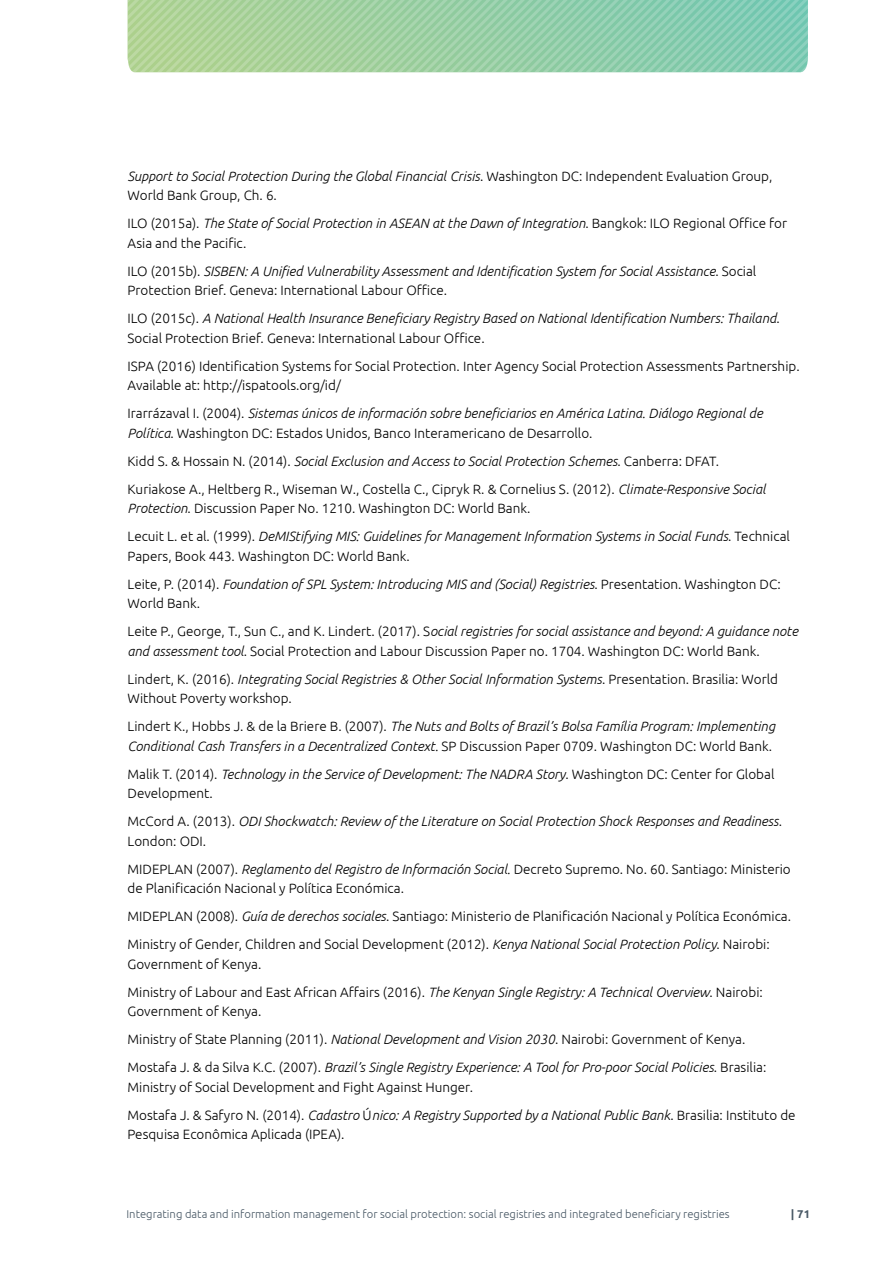
<style>
.page{position:relative;width:893px;height:1263px;background:#fff}
.page>*{position:absolute;margin:0;border:0;box-sizing:border-box;transform-origin:0 0}
.body_text{font:300 13.5px/19.5px "Ubuntu";color:#000}
.body_text-2{font:italic 300 13.5px/19.5px "Ubuntu";color:#000}
.t1{font:300 11.25px "Ubuntu";color:#485865}
.t2{font:700 11.25px "Ubuntu";color:#485865}
.s1{font-style:italic}
.s2{font-style:normal}
</style>
<div class="page">
<svg style="left:128px;top:0;width:680px;height:72px;background:#9acfa6"></svg>
<p class="body_text" style="left:128px;top:166px;width:646px"><span class="s1">Support to Social Protection During the Global Financial Crisis</span>. Washington DC: Independent Evaluation Group,<br>World Bank Group, Ch. 6.</p>
<p class="body_text" style="left:128px;top:213px;width:661px">ILO (2015a). <span class="s1">The State of Social Protection in ASEAN at the Dawn of Integration</span>. Bangkok: ILO Regional Office for<br>Asia and the Pacific.</p>
<p class="body_text-2" style="left:128px;top:261px;width:630px"><span class="s2">ILO (2015b).</span> SISBEN: A Unified Vulnerability Assessment and Identification System for Social Assistance<span class="s2">. Social<br>Protection Brief. Geneva: International Labour Office.</span></p>
<p class="body_text-2" style="left:128px;top:308px;width:654px"><span class="s2">ILO (2015c).</span> A National Health Insurance Beneficiary Registry Based on National Identification Numbers: Thailand<span class="s2">.<br>Social Protection Brief. Geneva: International Labour Office.</span></p>
<p class="body_text" style="left:128px;top:356px;width:674px">ISPA (2016) Identification Systems for Social Protection. Inter Agency Social Protection Assessments Partnership.<br>Available at: http://ispatools.org/id/</p>
<p class="body_text-2" style="left:128px;top:403px;width:637px"><span class="s2">Irarrázaval I. (2004).</span> Sistemas únicos de información sobre beneficiarios en América Latina. Diálogo Regional de<br>Política<span class="s2">. Washington DC: Estados Unidos, Banco Interamericano de Desarrollo.</span></p>
<p class="body_text-2" style="left:128px;top:451px;width:593px"><span class="s2">Kidd S. &amp; Hossain N. (2014).</span> Social Exclusion and Access to Social Protection Schemes<span class="s2">. Canberra: DFAT.</span></p>
<p class="body_text" style="left:128px;top:479px;width:640px">Kuriakose A., Heltberg R., Wiseman W., Costella C., Cipryk R. &amp; Cornelius S. (2012). <span class="s1">Climate-Responsive Social<br>Protection</span>. Discussion Paper No. 1210. Washington DC: World Bank.</p>
<p class="body_text-2" style="left:128px;top:526px;width:664px"><span class="s2">Lecuit L. et al. (1999).</span> DeMIStifying MIS: Guidelines for Management Information Systems in Social Funds<span class="s2">. Technical<br>Papers, Book 443. Washington DC: World Bank.</span></p>
<p class="body_text-2" style="left:128px;top:574px;width:655px"><span class="s2">Leite, P. (2014).</span> Foundation of SPL System: Introducing MIS and (Social) Registries<span class="s2">. Presentation. Washington DC:<br>World Bank.</span></p>
<p class="body_text" style="left:128px;top:621px;width:672px">Leite P., George, T., Sun C., and K. Lindert. (2017). S<span class="s1">ocial registries for social assistance and beyond: A guidance note and assessment tool</span>. Social Protection and Labour Discussion Paper no. 1704. Washington DC: World Bank.</p>
<p class="body_text" style="left:128px;top:669px;width:652px">Lindert, K. (2016). <span class="s1">Integrating Social Registries &amp; Other Social Information Systems</span>. Presentation. Brasilia: World<br>Without Poverty workshop.</p>
<p class="body_text-2" style="left:128px;top:716px;width:649px"><span class="s2">Lindert K., Hobbs J. &amp; de la Briere B. (2007).</span> The Nuts and Bolts of Brazil’s Bolsa Família Program: Implementing<br>Conditional Cash Transfers in a Decentralized Context. <span class="s2">SP Discussion Paper 0709. Washington DC: World Bank.</span></p>
<p class="body_text" style="left:128px;top:764px;width:648px">Malik T. (2014). <span class="s1">Technology in the Service of Development: The NADRA Story</span>. Washington DC: Center for Global<br>Development.</p>
<p class="body_text-2" style="left:128px;top:811px;width:656px"><span class="s2">McCord A. (2013).</span> ODI Shockwatch: Review of the Literature on Social Protection Shock Responses and Readiness<span class="s2">.<br>London: ODI.</span></p>
<p class="body_text" style="left:128px;top:859px;width:665px">MIDEPLAN (2007). <span class="s1">Reglamento del Registro de Información Social.</span> Decreto Supremo. No. 60. Santiago: Ministerio de Planificación Nacional y Política Económica.</p>
<p class="body_text" style="left:128px;top:906px;width:665px">MIDEPLAN (2008). <span class="s1">Guía de derechos sociales</span>. Santiago: Ministerio de Planificación Nacional y Política Económica.</p>
<p class="body_text" style="left:128px;top:934px;width:644px">Ministry of Gender, Children and Social Development (2012). <span class="s1">Kenya National Social Protection Policy</span>. Nairobi:<br>Government of Kenya.</p>
<p class="body_text" style="left:128px;top:982px;width:637px">Ministry of Labour and East African Affairs (2016). <span class="s1">The Kenyan Single Registry: A Technical Overview</span>. Nairobi:<br>Government of Kenya.</p>
<p class="body_text" style="left:128px;top:1029px;width:619px">Ministry of State Planning (2011). <span class="s1">National Development and Vision 2030</span>. Nairobi: Government of Kenya.</p>
<p class="body_text" style="left:128px;top:1057px;width:640px">Mostafa J. &amp; da Silva K.C. (2007). <span class="s1">Brazil’s Single Registry Experience: A Tool for Pro-poor Social Policies</span>. Brasilia:<br>Ministry of Social Development and Fight Against Hunger.</p>
<p class="body_text" style="left:128px;top:1105px;width:669px">Mostafa J. &amp; Safyro N. (2014). <span class="s1">Cadastro</span> Ú<span class="s1">nico: A Registry Supported by a National Public Bank</span>. Brasilia: Instituto de<br>Pesquisa Econômica Aplicada (IPEA).</p>
<p class="t1" style="left:126px;top:1207px;width:605px">Integrating data and information management for social protection: social registries and integrated beneficiary registries</p>
<p class="t2" style="left:791px;top:1207px;width:21px">| 71</p>
</div>
